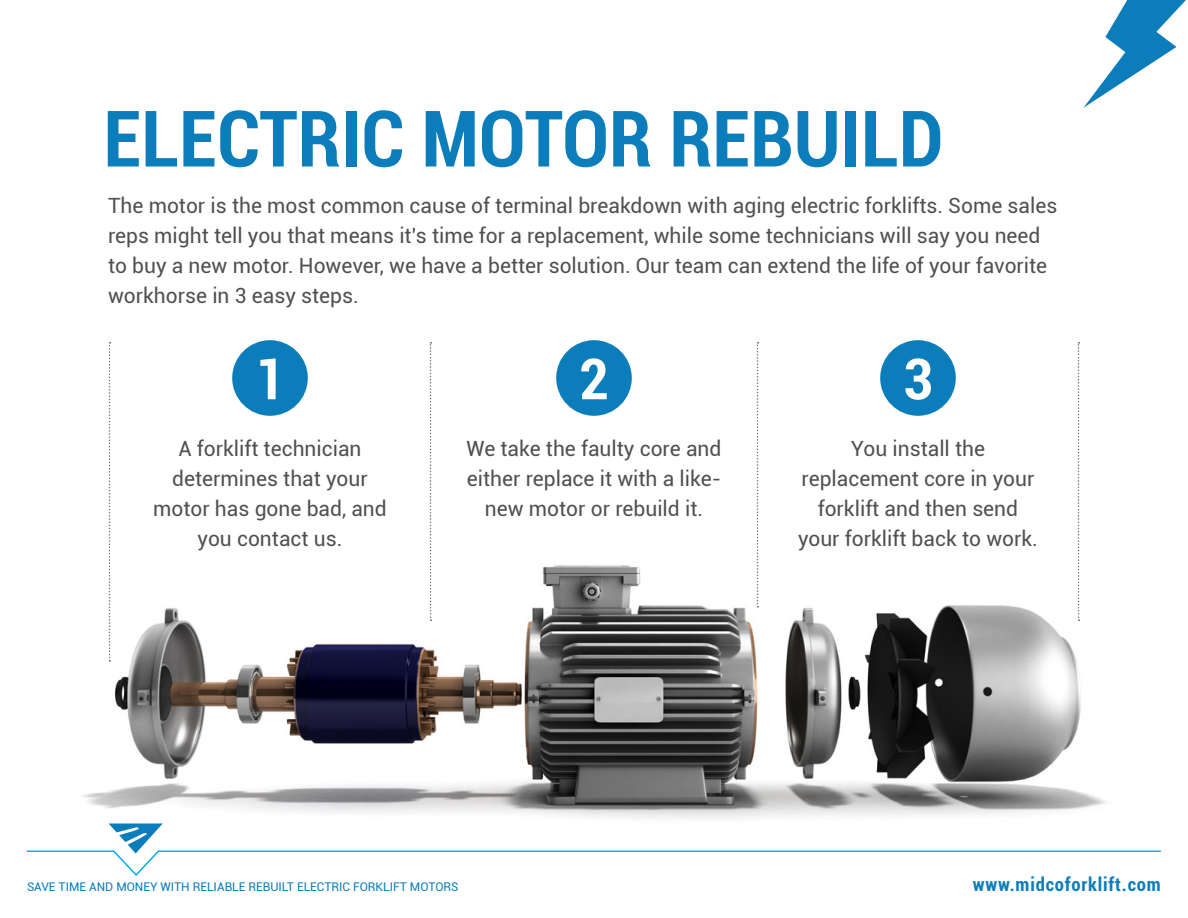
<style>
.page{position:relative;width:1188px;height:918px;background:#fff}
.page>*{position:absolute;margin:0;border:0;box-sizing:border-box;transform-origin:0 0}
.t1{font:700 condensed 78px "Roboto";color:#0b7dbb}
.t2{font:700 condensed 56.7px "Roboto";color:#fff}
.t3{font:21px/30px "Roboto";color:#505050;text-align:center}
.t4{font:700 condensed 18.6px "Roboto";letter-spacing:.045em;color:#0b7dbb}
.t5{font:12px "Roboto";color:#0b7dbb}
</style>
<div class="page">
<svg style="left:26px;top:850px;width:1135px;height:26px"></svg>
<svg style="left:1083px;top:0;width:103px;height:108px"></svg>
<img style="left:82px;top:353px;width:1024px;height:497px">
<svg style="left:757px;top:342px;width:2px;height:266px"></svg>
<svg style="left:1078px;top:342px;width:1px;height:279px"></svg>
<svg style="left:430px;top:342px;width:1px;height:279px"></svg>
<svg style="left:109px;top:342px;width:2px;height:320px"></svg>
<div style="left:556px;top:340px;width:76px;height:76px;background:#0b7dbb;border-radius:50%"></div>
<div style="left:232px;top:340px;width:76px;height:76px;background:#0b7dbb;border-radius:50%"></div>
<div style="left:880px;top:340px;width:76px;height:76px;background:#0b7dbb;border-radius:50%"></div>
<h1 class="t1" style="left:104px;top:84px;width:842px">ELECTRIC MOTOR REBUILD</h1>
<p class="t3" style="left:108px;top:190px;width:951px;text-align:left">The motor is the most common cause of terminal breakdown with aging electric forklifts. Some sales reps might tell you that means it's time for a replacement, while some technicians will say you need to buy a new motor. However, we have a better solution. Our team can extend the life of your favorite workhorse in 3 easy steps.</p>
<h2 class="t2" style="left:255px;top:339px;width:31px">1</h2>
<h2 class="t2" style="left:579px;top:339px;width:31px">2</h2>
<p class="t3" style="left:153px;top:433px;width:235px">A forklift technician determines that your motor has gone bad, and you contact us.</p>
<p class="t3" style="left:467px;top:433px;width:256px">We take the faulty core and either replace it with a like&shy;new motor or rebuild it.</p>
<h2 class="t2" style="left:903px;top:339px;width:31px">3</h2>
<p class="t3" style="left:798px;top:433px;width:241px">You install the replacement core in your forklift and then send your forklift back to work.</p>
<p class="t5" style="left:27px;top:879px;width:433px">SAVE TIME AND MONEY WITH RELIABLE REBUILT ELECTRIC FORKLIFT MOTORS</p>
<p class="t4" style="left:973px;top:872px;width:189px">www.midcoforklift.com</p>
</div>
